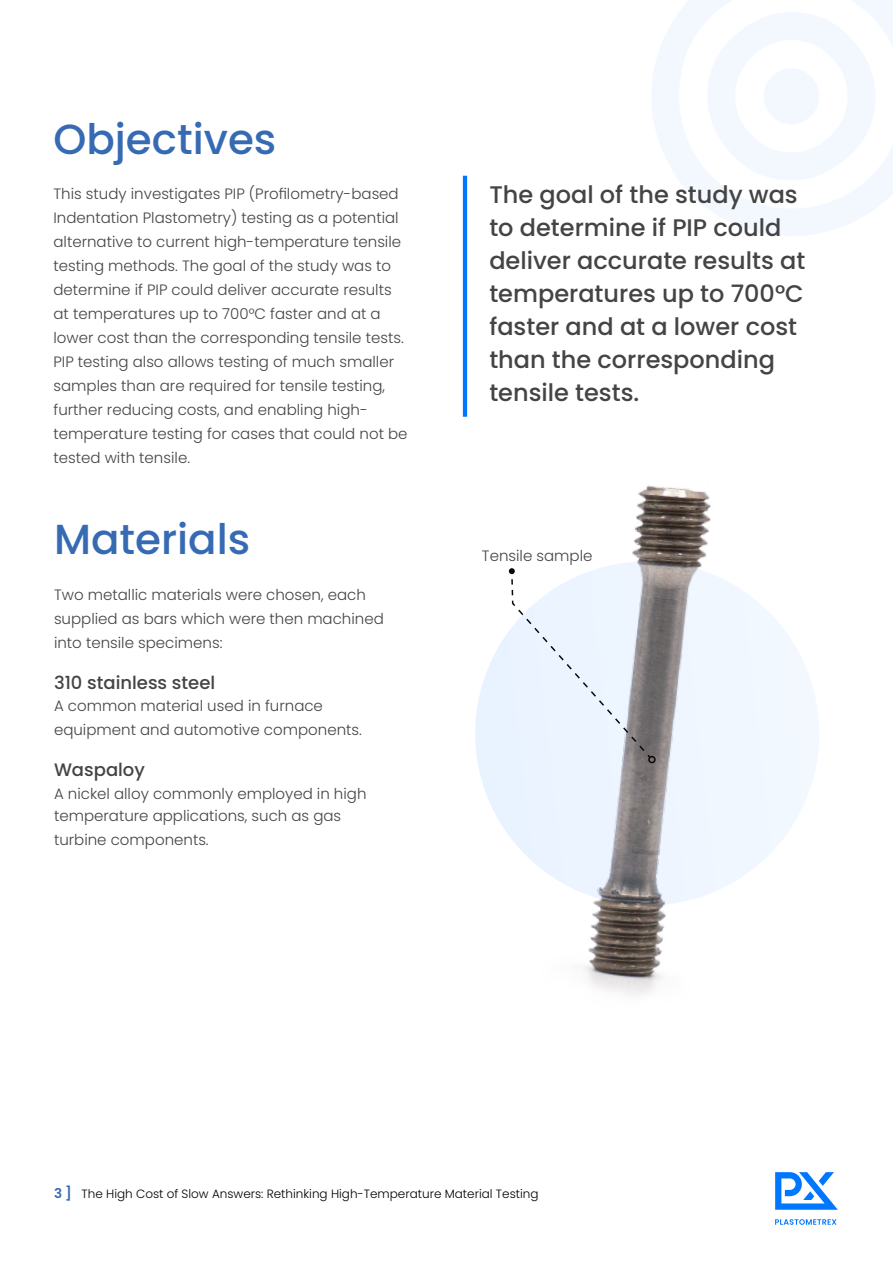
<style>
.page{position:relative;width:893px;height:1263px;background:#fff}
.page>*{position:absolute;margin:0;border:0;box-sizing:border-box;transform-origin:0 0}
.t1{font:500 42px "Poppins";color:#366bb3}
.t2{font:500 24px/33px "Poppins";color:#444}
.t3{font:500 18px "Poppins";color:#444}
.t4{font:300 15px/24px "Poppins";color:#444}
.t5{font:300 12px "Poppins";color:#000}
.s1{font-weight:600;font-size:13.5px;color:#366bb3}
</style>
<div class="page">
<svg style="left:775px;top:1172px;width:63px;height:38px"></svg>
<svg style="left:775px;top:1219px;width:61px;height:6px"></svg>
<img style="left:487px;top:485px;width:325px;height:510px">
<svg style="left:652px;top:0;width:241px;height:236px"></svg>
<hr style="left:463px;top:176px;width:4px;height:241px;background:#07f">
<svg style="left:475px;top:561px;width:344px;height:344px;fill:#eff6ff"></svg>
<div style="left:648px;top:756px;width:8px;height:7px;border:1px solid #080808;border-radius:50%"></div>
<svg style="left:509px;top:568px;width:143px;height:191px;background:#dee4ed"></svg>
<h1 class="t1" style="left:53px;top:115px;width:224px">Objectives</h1>
<p class="t4" style="left:53px;top:182px;width:356px">This study investigates PIP (Profilometry-based Indentation Plastometry) testing as a potential alternative to current high-temperature tensile testing methods. The goal of the study was to determine if PIP could deliver accurate results at temperatures up to 700°C faster and at a lower cost than the corresponding tensile tests.<br>PIP testing also allows testing of much smaller samples than are required for tensile testing, further reducing costs, and enabling high&shy;temperature testing for cases that could not be tested with tensile.</p>
<h1 class="t1" style="left:54px;top:515px;width:198px">Materials</h1>
<p class="t4" style="left:54px;top:582px;width:331px">Two metallic materials were chosen, each supplied as bars which were then machined into tensile specimens:</p>
<p class="t3" style="left:54px;top:672px;width:163px">310 stainless steel</p>
<p class="t4" style="left:54px;top:694px;width:309px">A common material used in furnace equipment and automotive components.</p>
<p class="t3" style="left:54px;top:759px;width:92px">Waspaloy</p>
<p class="t4" style="left:54px;top:782px;width:314px;line-height:22.5px">A nickel alloy commonly employed in high temperature applications, such as gas</p>
<p class="t4" style="left:54px;top:828px;width:156px">turbine components.</p>
<h2 class="t2" style="left:489px;top:178px;width:317px">The goal of the study was to determine if PIP could deliver accurate results at temperatures up to 700°C faster and at a lower cost than the corresponding tensile tests.</h2>
<p class="t4" style="left:482px;top:544px;width:112px">Tensile sample</p>
<p class="t5" style="left:54px;top:1187px;width:486px"><span class="s1">3 ]</span> The High Cost of Slow Answers: Rethinking High-Temperature Material Testing</p>
</div>
